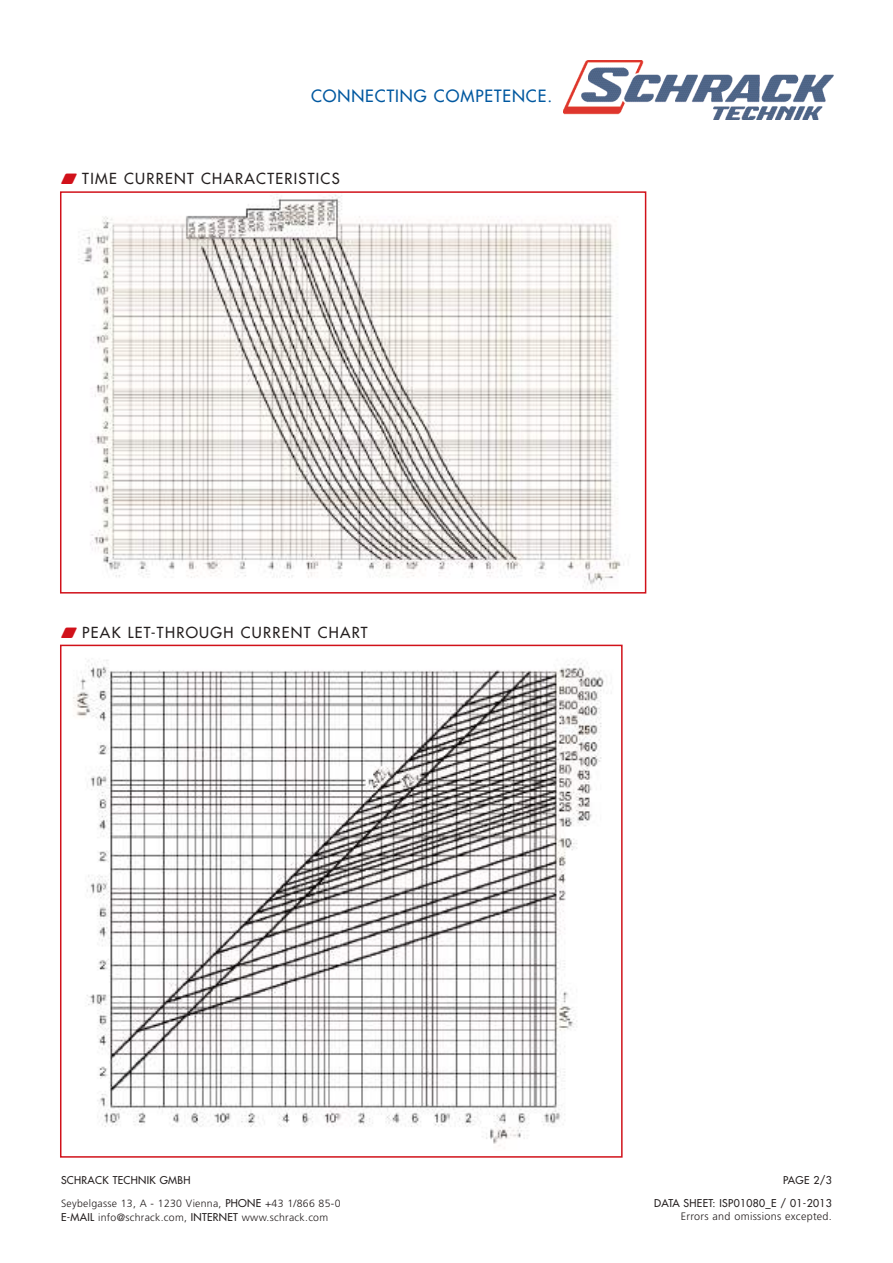
<style>
.page{position:relative;width:893px;height:1263px;background:#fff}
.page>*{position:absolute;margin:0;border:0;box-sizing:border-box;transform-origin:0 0}
.t1{font:16.5px "Futura";letter-spacing:.06em;color:#0058a0}
.t2{font:14.85px "Futura";letter-spacing:.085em;color:#241f1f}
.t3{font:300 10.8px "Frutiger";letter-spacing:.03em;color:#241f1f}
.t4{font:300 10.5px/14.2px "Frutiger";letter-spacing:.03em;color:#241f1f}
.t5{font:10.5px/22.8px "Futura";letter-spacing:.03em;color:#241f1f;text-align:right}
.s1{font-family:"Zopf Rautbots 2";color:#d1111a}
.s2{font-family:"Futura";font-weight:400}
</style>
<div class="page">
<img style="left:82px;top:194px;width:542px;height:396px">
<div style="left:60px;top:191px;width:586px;height:402px;border:2px solid #d1111a"></div>
<img style="left:73px;top:660px;width:533px;height:486px">
<div style="left:60px;top:645px;width:563px;height:513px;border:2px solid #d1111a"></div>
<img style="left:564px;top:60px;width:269px;height:59px">
<h1 class="t1" style="left:311px;top:87px;width:243px">CONNECTING COMPETENCE.</h1>
<h2 class="t2" style="left:61px;top:172px;width:280px"><span class="s1">W</span> TIME CURRENT CHARACTERISTICS</h2>
<h2 class="t2" style="left:61px;top:625px;width:308px"><span class="s1">W</span> PEAK LET-THROUGH CURRENT CHART</h2>
<p class="t5" style="left:61px;top:1170px;width:131px">SCHRACK TECHNIK GMBH</p>
<p class="t4" style="left:61px;top:1197px;width:281px">Seybelgasse 13, A - 1230 Vienna, <span class="s2">PHONE</span> +43 1/866 85-0<br><span class="s2">E-MAIL</span> info@schrack.com, <span class="s2">INTERNET</span> www.schrack.com</p>
<p class="t5" style="left:654px;top:1170px;width:179px">PAGE 2/3<br>DATA SHEET: ISP01080_E / 01-2013</p>
<p class="t3" style="left:681px;top:1212px;width:152px">Errors and omissions excepted.</p>
</div>
